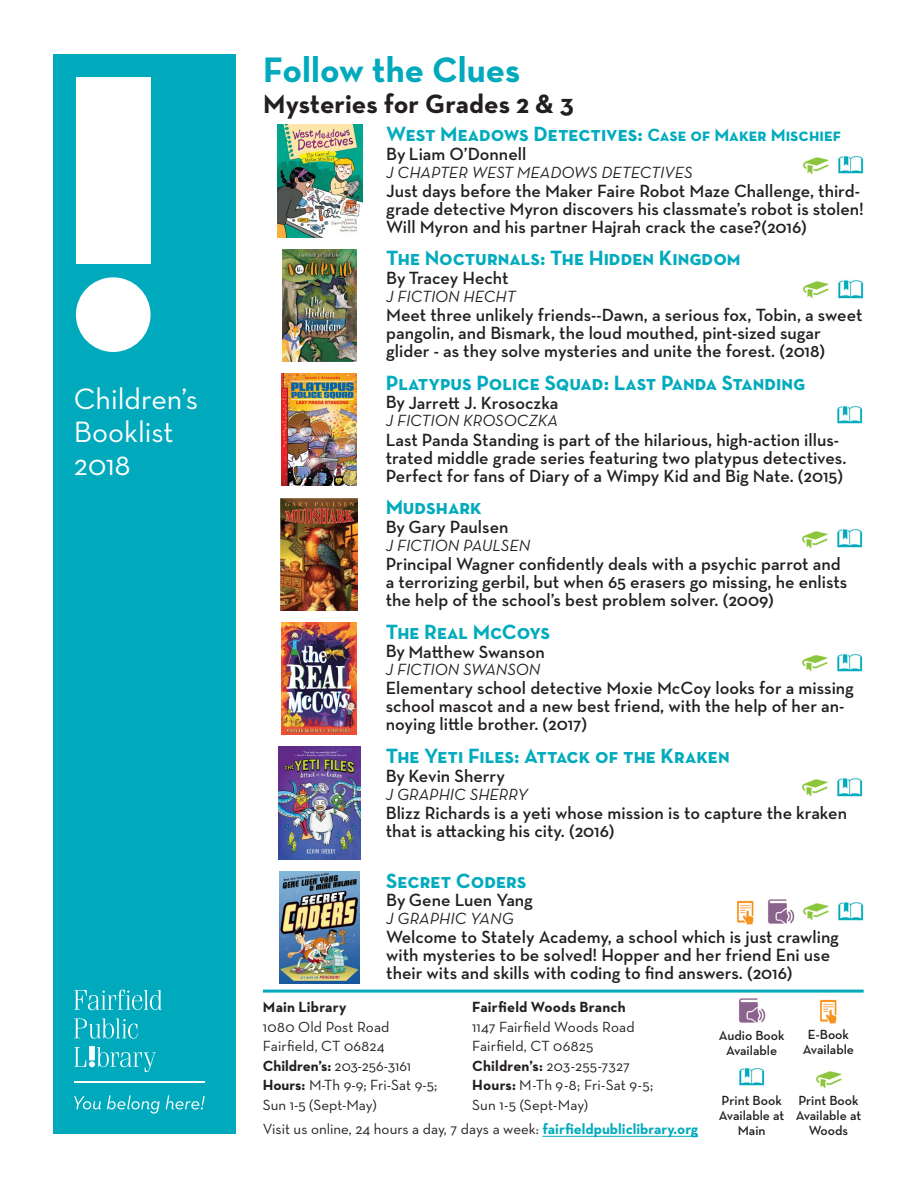
<style>
.page{position:relative;width:918px;height:1188px;background:#fff}
.page>*{position:absolute;margin:0;border:0;box-sizing:border-box;transform-origin:0 0}
.Event_Title{font:700 36px "Neutraface Text";color:#00aabc}
.t1{font:30px "Neutraface Text";color:#fff}
.Event_Title-2{font:700 27px "Neutraface Text";letter-spacing:.005em;color:#231f20}
.t2{font:700 21px "Neutraface Text";color:#00abbd}
.t3{font:600 18px/18px "Neutraface Text";color:#231f20}
.t4{font:italic 16.5px "Neutraface Text";color:#231f20}
.Paragraph_Style_1{font:15px/19.5px "Neutraface Text";color:#231f20}
.Paragraph_Style_1-2{font:700 15px "Neutraface Text";letter-spacing:.015em;color:#231f20}
.t5{font:600 13.5px/15px "Neutraface Text";color:#231f20;text-align:center}
.s1{font-size:18px}
.s2{font-weight:700}
.s3{font-weight:700;color:#00abbd}
</style>
<div class="page">
<div style="left:54px;top:54px;width:182px;height:1080px;background:#00aabc"></div>
<div style="left:76px;top:277px;width:75px;height:75px;background:#fff;border-radius:50%"></div>
<div style="left:76px;top:77px;width:75px;height:186px;background:#fff"></div>
<hr style="left:263px;top:990px;width:601px;height:3px;background:#00aabc">
<svg style="left:74px;top:990px;width:88px;height:20px"></svg>
<svg style="left:74px;top:1018px;width:64px;height:21px"></svg>
<svg style="left:74px;top:1046px;width:82px;height:26px"></svg>
<svg style="left:74px;top:1096px;width:27px;height:13px"></svg>
<svg style="left:107px;top:1095px;width:53px;height:19px"></svg>
<svg style="left:166px;top:1095px;width:39px;height:14px"></svg>
<hr style="left:74px;top:1081px;width:131px;height:2px;background:#fff">
<hr style="left:542px;top:1136px;width:156px;height:1px;background:#00abbd">
<img style="left:739px;top:1068px;width:26px;height:18px">
<img style="left:816px;top:1071px;width:26px;height:18px">
<img style="left:739px;top:998px;width:27px;height:25px">
<img style="left:820px;top:999px;width:17px;height:25px">
<img style="left:838px;top:280px;width:26px;height:18px">
<img style="left:803px;top:281px;width:26px;height:18px">
<img style="left:282px;top:249px;width:75px;height:112px">
<img style="left:837px;top:406px;width:26px;height:18px">
<img style="left:282px;top:373px;width:74px;height:113px">
<img style="left:837px;top:529px;width:26px;height:18px">
<img style="left:802px;top:531px;width:26px;height:18px">
<img style="left:280px;top:498px;width:78px;height:112px">
<img style="left:837px;top:654px;width:26px;height:18px">
<img style="left:802px;top:655px;width:26px;height:17px">
<img style="left:282px;top:622px;width:74px;height:113px">
<img style="left:837px;top:778px;width:26px;height:18px">
<img style="left:802px;top:779px;width:26px;height:18px">
<img style="left:278px;top:747px;width:82px;height:112px">
<img style="left:838px;top:902px;width:26px;height:18px">
<img style="left:803px;top:903px;width:26px;height:18px">
<img style="left:768px;top:899px;width:26px;height:25px">
<img style="left:737px;top:900px;width:17px;height:24px">
<img style="left:280px;top:871px;width:79px;height:113px">
<img style="left:838px;top:156px;width:26px;height:18px">
<img style="left:803px;top:157px;width:26px;height:18px">
<img style="left:277px;top:125px;width:85px;height:112px">
<p class="t1" style="left:74px;top:380px;width:126px">Children’s</p>
<p class="t1" style="left:74px;top:413px;width:101px">Booklist</p>
<p class="t1" style="left:74px;top:446px;width:58px">2018</p>
<p class="Event_Title" style="left:263px;top:47px;width:259px">Follow the Clues</p>
<p class="Event_Title-2" style="left:263px;top:87px;width:312px">Mysteries for Grades 2 &amp; 3</p>
<p class="t2" style="left:386px;top:120px;width:456px">West Meadows Detectives: <span class="s1">Case of Maker Mischief</span></p>
<p class="t3" style="left:386px;top:145px;width:142px">By Liam O’Donnell</p>
<p class="t4" style="left:386px;top:162px;width:308px">J CHAPTER WEST MEADOWS DETECTIVES</p>
<p class="t3" style="left:386px;top:181px;width:479px">Just days before the Maker Faire Robot Maze Challenge, third&shy;grade detective Myron discovers his classmate’s robot is stolen!<br>Will Myron and his partner Hajrah crack the case?(2016)</p>
<p class="t2" style="left:386px;top:245px;width:356px">The Nocturnals: The Hidden Kingdom</p>
<p class="t3" style="left:386px;top:269px;width:124px">By Tracey Hecht</p>
<p class="t4" style="left:386px;top:286px;width:131px">J FICTION HECHT</p>
<p class="t3" style="left:386px;top:306px;width:478px">Meet three unlikely friends--Dawn, a serious fox, Tobin, a sweet pangolin, and Bismark, the loud mouthed, pint-sized sugar glider - as they solve mysteries and unite the forest. (2018)</p>
<p class="t2" style="left:386px;top:369px;width:421px">Platypus Police Squad: Last Panda Standing</p>
<p class="t3" style="left:386px;top:394px;width:174px">By Jarrett J. Krosoczka</p>
<p class="t4" style="left:386px;top:411px;width:174px">J FICTION KROSOCZKA</p>
<p class="t3" style="left:386px;top:430px;width:462px">Last Panda Standing is part of the hilarious, high-action illus&shy;trated middle grade series featuring two platypus detectives.<br>Perfect for fans of Diary of a Wimpy Kid and Big Nate. (2015)</p>
<p class="t2" style="left:386px;top:494px;width:98px">Mudshark</p>
<p class="t3" style="left:386px;top:518px;width:124px">By Gary Paulsen</p>
<p class="t4" style="left:386px;top:535px;width:146px">J FICTION PAULSEN</p>
<p class="t3" style="left:386px;top:555px;width:463px">Principal Wagner confidently deals with a psychic parrot and a terrorizing gerbil, but when 65 erasers go missing, he enlists the help of the school’s best problem solver. (2009)</p>
<p class="t2" style="left:386px;top:618px;width:166px">The Real McCoys</p>
<p class="t3" style="left:386px;top:642px;width:161px">By Matthew Swanson</p>
<p class="t4" style="left:386px;top:659px;width:156px">J FICTION SWANSON</p>
<p class="t3" style="left:386px;top:679px;width:470px">Elementary school detective Moxie McCoy looks for a missing school mascot and a new best friend, with the help of her an&shy;noying little brother. (2017)</p>
<p class="t2" style="left:386px;top:742px;width:345px">The Yeti Files: Attack of the Kraken</p>
<p class="t3" style="left:386px;top:767px;width:121px">By Kevin Sherry</p>
<p class="t4" style="left:386px;top:784px;width:144px">J GRAPHIC SHERRY</p>
<p class="t3" style="left:386px;top:803px;width:463px">Blizz Richards is a yeti whose mission is to capture the kraken that is attacking his city. (2016)</p>
<p class="t2" style="left:386px;top:867px;width:142px">Secret Coders</p>
<p class="t3" style="left:386px;top:891px;width:148px">By Gene Luen Yang</p>
<p class="t4" style="left:386px;top:908px;width:129px">J GRAPHIC YANG</p>
<p class="t3" style="left:386px;top:928px;width:454px">Welcome to Stately Academy, a school which is just crawling with mysteries to be solved! Hopper and her friend Eni use their wits and skills with coding to find answers. (2016)</p>
<p class="Paragraph_Style_1-2" style="left:472px;top:997px;width:155px">Fairfield Woods Branch</p>
<p class="Paragraph_Style_1" style="left:472px;top:1016px;width:164px">1147 Fairfield Woods Road</p>
<p class="Paragraph_Style_1" style="left:472px;top:1036px;width:159px">Fairfield, CT 06825<br><span class="s2">Children’s:</span> 203-255-7327</p>
<p class="Paragraph_Style_1" style="left:472px;top:1075px;width:183px"><span class="s2">Hours:</span> M-Th 9-8; Fri-Sat 9-5;<br>Sun 1-5 (Sept-May)</p>
<p class="Paragraph_Style_1" style="left:263px;top:1119px;width:437px">Visit us online, 24 hours a day, 7 days a week: <span class="s3">fairfieldpubliclibrary.org</span></p>
<p class="Paragraph_Style_1-2" style="left:263px;top:997px;width:85px">Main Library</p>
<p class="Paragraph_Style_1" style="left:263px;top:1016px;width:128px">1080 Old Post Road</p>
<p class="Paragraph_Style_1" style="left:263px;top:1036px;width:150px">Fairfield, CT 06824<br><span class="s2">Children’s:</span> 203-256-3161</p>
<p class="Paragraph_Style_1" style="left:263px;top:1075px;width:176px"><span class="s2">Hours:</span> M-Th 9-9; Fri-Sat 9-5;<br>Sun 1-5 (Sept-May)</p>
<p class="t5" style="left:719px;top:1028px;width:67px">Audio Book<br>Available</p>
<p class="t5" style="left:803px;top:1027px;width:53px">E-Book<br>Available</p>
<p class="t5" style="left:719px;top:1093px;width:67px">Print Book<br>Available at<br>Main</p>
<p class="t5" style="left:796px;top:1093px;width:67px">Print Book<br>Available at<br>Woods</p>
</div>
